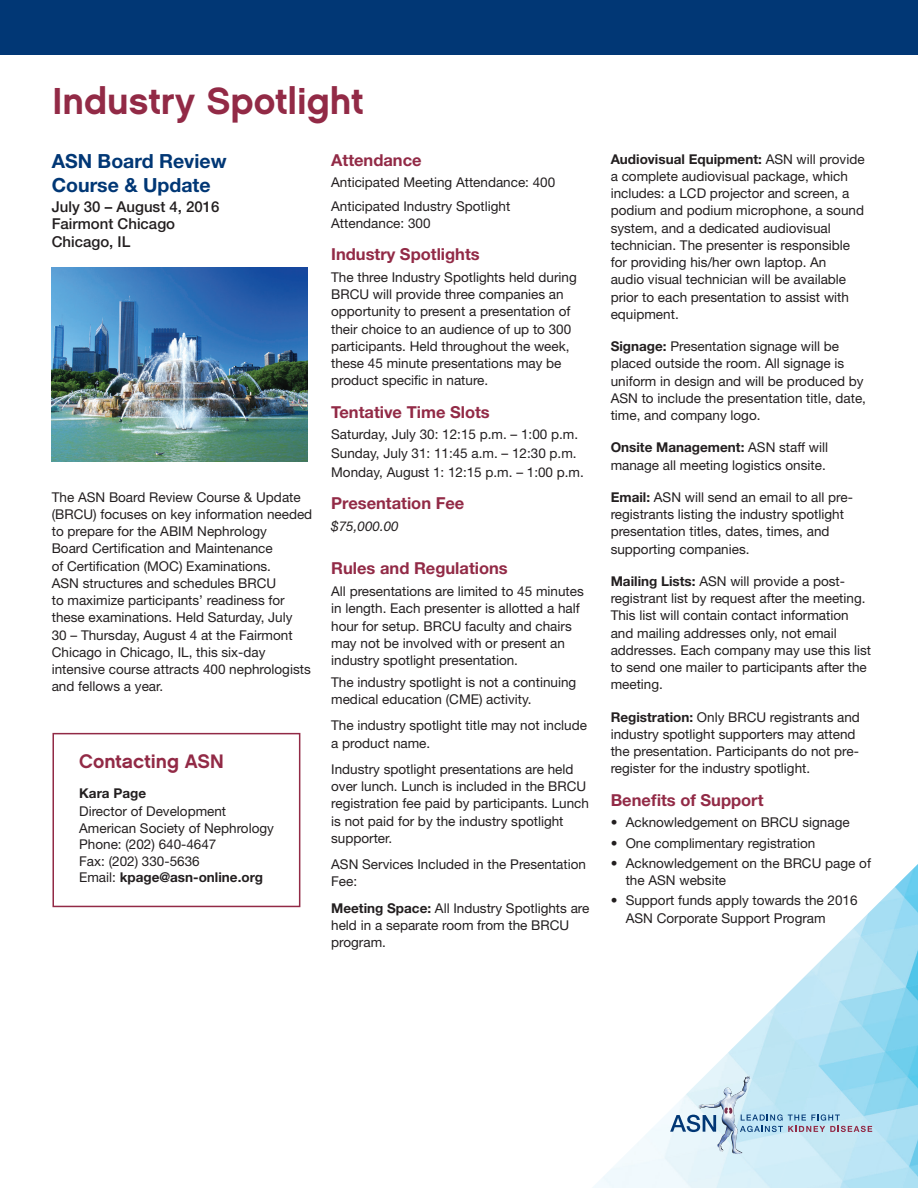
<style>
.page{position:relative;width:918px;height:1188px;background:#fff}
.page>*{position:absolute;margin:0;border:0;box-sizing:border-box;transform-origin:0 0}
.t1{font:37.5px "Chalet New York Nineteen Sixty";color:#922a46}
.Promo_Text{font:700 19.5px/24px "Helvetica Neue LT Std";color:#013775}
.t2{font:19.5px "Chalet New York Nineteen Sixty";color:#922a46}
.Promo_Text-2{font:700 16.5px "Helvetica Neue LT Std";color:#922a46}
.Promo_Text-3{font:500 15px "Helvetica Neue LT Std";color:#231f20}
.Promo_Text-4{font:13.5px/17.2px "Helvetica Neue LT Std";color:#231f20}
.t3{font:700 13.5px "Helvetica Neue LT Std";color:#231f20}
.Promo_Text-5{font:italic 13.5px "Helvetica Neue LT Std";color:#231f20}
.s1{font-weight:400}
.s2{font-weight:700}
</style>
<div class="page">
<img style="left:593px;top:864px;width:325px;height:324px">
<div style="left:52px;top:733px;width:248px;height:174px;border:2px solid #922a46"></div>
<div style="left:0;top:0;width:918px;height:55px;background:#013775"></div>
<img style="left:699px;top:1077px;width:48px;height:31px">
<svg style="left:670px;top:1115px;width:46px;height:17px"></svg>
<svg style="left:740px;top:1114px;width:132px;height:18px;background:#a2bdd3"></svg>
<img style="left:52px;top:267px;width:256px;height:194px">
<p class="t1" style="left:52px;top:78px;width:312px">Industry Spotlight</p>
<p class="Promo_Text" style="left:52px;top:148px;width:176px">ASN Board Review<br>Course &amp; Update</p>
<p class="Promo_Text-3" style="left:52px;top:198px;width:169px">July 30 – August 4, 2016</p>
<p class="Promo_Text-3" style="left:52px;top:215px;width:125px">Fairmont Chicago</p>
<p class="Promo_Text-3" style="left:52px;top:232px;width:80px">Chicago, IL</p>
<p class="Promo_Text-4" style="left:52px;top:488px;width:262px">The ASN Board Review Course &amp; Update (BRCU) focuses on key information needed to prepare for the ABIM Nephrology<br>Board Certification and Maintenance<br>of Certification (MOC) Examinations.<br>ASN structures and schedules BRCU<br>to maximize participants’ readiness for these examinations. Held Saturday, July<br>30 – Thursday, August 4 at the Fairmont Chicago in Chicago, IL, this six-day intensive course attracts 400 nephrologists and fellows a year.</p>
<p class="t2" style="left:79px;top:749px;width:146px">Contacting ASN</p>
<p class="t3" style="left:79px;top:785px;width:69px">Kara Page</p>
<p class="Promo_Text-4" style="left:79px;top:803px;width:149px">Director of Development</p>
<p class="Promo_Text-4" style="left:79px;top:819px;width:196px">American Society of Nephrology</p>
<p class="Promo_Text-4" style="left:79px;top:836px;width:139px">Phone: (202) 640-4647</p>
<p class="Promo_Text-4" style="left:79px;top:852px;width:122px">Fax: (202) 330-5636</p>
<p class="t3" style="left:79px;top:869px;width:186px"><span class="s1">Email:</span> kpage@asn-online.org</p>
<p class="Promo_Text-2" style="left:331px;top:150px;width:92px">Attendance</p>
<p class="Promo_Text-4" style="left:331px;top:174px;width:226px">Anticipated Meeting Attendance: 400</p>
<p class="Promo_Text-4" style="left:331px;top:197px;width:181px">Anticipated Industry Spotlight<br>Attendance: 300</p>
<p class="Promo_Text-2" style="left:331px;top:244px;width:150px">Industry Spotlights</p>
<p class="Promo_Text-4" style="left:331px;top:268px;width:247px">The three Industry Spotlights held during BRCU will provide three companies an opportunity to present a presentation of their choice to an audience of up to 300 participants. Held throughout the week, these 45 minute presentations may be product specific in nature.</p>
<p class="Promo_Text-2" style="left:331px;top:402px;width:160px">Tentative Time Slots</p>
<p class="Promo_Text-4" style="left:331px;top:426px;width:248px">Saturday, July 30: 12:15 p.m. – 1:00 p.m.</p>
<p class="Promo_Text-4" style="left:331px;top:445px;width:247px">Sunday, July 31: 11:45 a.m. – 12:30 p.m.</p>
<p class="Promo_Text-4" style="left:331px;top:463px;width:254px">Monday, August 1: 12:15 p.m. – 1:00 p.m.</p>
<p class="Promo_Text-2" style="left:331px;top:493px;width:135px">Presentation Fee</p>
<p class="Promo_Text-5" style="left:331px;top:518px;width:69px">$75,000.00</p>
<p class="Promo_Text-2" style="left:331px;top:558px;width:178px">Rules and Regulations</p>
<p class="Promo_Text-4" style="left:331px;top:583px;width:254px">All presentations are limited to 45 minutes in length. Each presenter is allotted a half hour for setup. BRCU faculty and chairs may not be involved with or present an industry spotlight presentation.</p>
<p class="Promo_Text-4" style="left:331px;top:673px;width:247px">The industry spotlight is not a continuing medical education (CME) activity.</p>
<p class="Promo_Text-4" style="left:331px;top:717px;width:257px">The industry spotlight title may not include a product name.</p>
<p class="Promo_Text-4" style="left:331px;top:760px;width:259px">Industry spotlight presentations are held over lunch. Lunch is included in the BRCU registration fee paid by participants. Lunch is not paid for by the industry spotlight supporter.</p>
<p class="Promo_Text-4" style="left:331px;top:856px;width:256px">ASN Services Included in the Presentation<br>Fee:</p>
<p class="Promo_Text-4" style="left:331px;top:899px;width:260px"><span class="s2">Meeting Space:</span> All Industry Spotlights are held in a separate room from the BRCU program.</p>
<p class="Promo_Text-4" style="left:611px;top:150px;width:255px"><span class="s2">Audiovisual Equipment:</span> ASN will provide a complete audiovisual package, which includes: a LCD projector and screen, a podium and podium microphone, a sound system, and a dedicated audiovisual technician. The presenter is responsible for providing his/her own laptop. An<br>audio visual technician will be available prior to each presentation to assist with equipment.</p>
<p class="Promo_Text-4" style="left:611px;top:337px;width:257px"><span class="s2">Signage:</span> Presentation signage will be placed outside the room. All signage is uniform in design and will be produced by ASN to include the presentation title, date, time, and company logo.</p>
<p class="Promo_Text-4" style="left:611px;top:439px;width:219px"><span class="s2">Onsite Management:</span> ASN staff will manage all meeting logistics onsite.</p>
<p class="Promo_Text-4" style="left:611px;top:488px;width:244px"><span class="s2">Email:</span> ASN will send an email to all pre&shy;registrants listing the industry spotlight presentation titles, dates, times, and supporting companies.</p>
<p class="Promo_Text-4" style="left:611px;top:572px;width:262px"><span class="s2">Mailing Lists:</span> ASN will provide a post&shy;registrant list by request after the meeting.<br>This list will contain contact information and mailing addresses only, not email addresses. Each company may use this list to send one mailer to participants after the meeting.</p>
<p class="Promo_Text-4" style="left:611px;top:708px;width:251px"><span class="s2">Registration:</span> Only BRCU registrants and industry spotlight supporters may attend the presentation. Participants do not pre&shy;register for the industry spotlight.</p>
<p class="Promo_Text-2" style="left:611px;top:790px;width:154px">Benefits of Support</p>
<p class="Promo_Text-4" style="left:611px;top:814px;width:241px">• Acknowledgement on BRCU signage</p>
<p class="Promo_Text-4" style="left:611px;top:834px;width:206px">• One complimentary registration</p>
<p class="Promo_Text-4" style="left:626px;top:854px;width:247px;text-indent:-15px">• Acknowledgement on the BRCU page of the ASN website</p>
<p class="Promo_Text-4" style="left:626px;top:892px;width:233px;text-indent:-15px">• Support funds apply towards the 2016<br>ASN Corporate Support Program</p>
</div>
